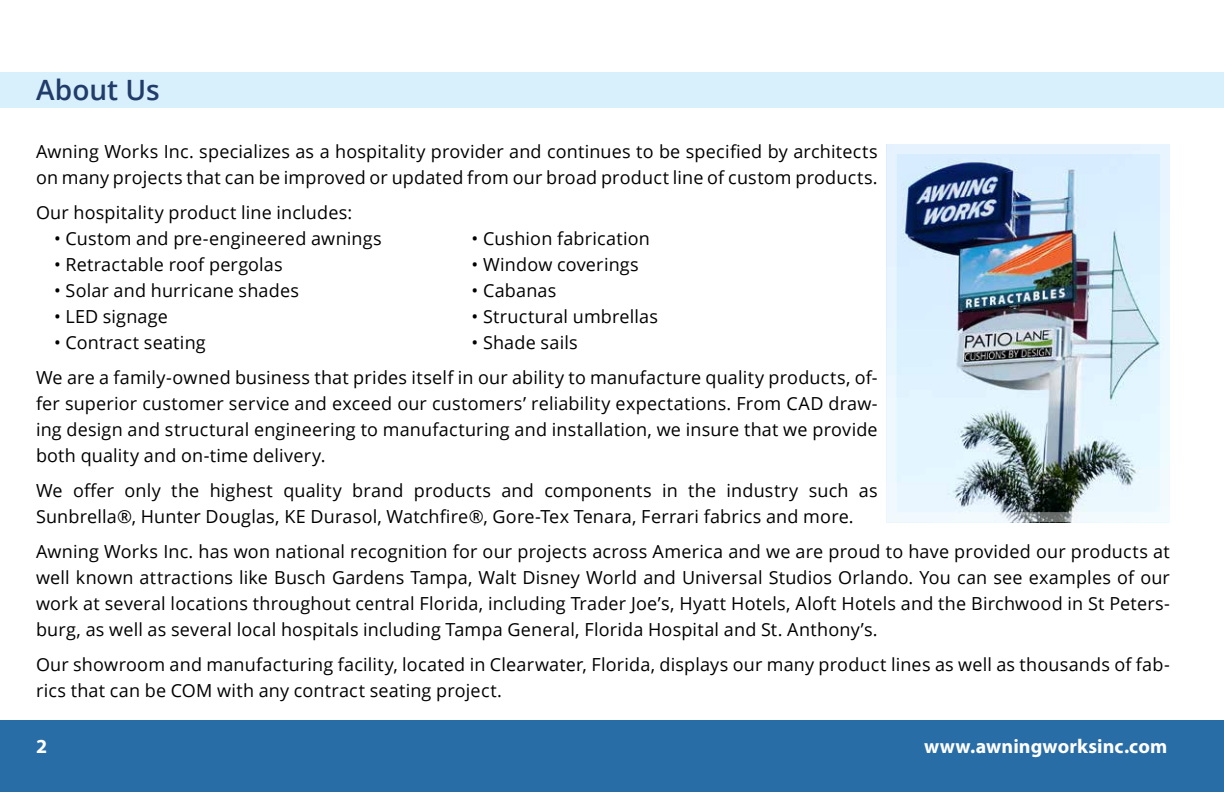
<style>
.page{position:relative;width:1224px;height:792px;background:#fff}
.page>*{position:absolute;margin:0;border:0;box-sizing:border-box;transform-origin:0 0}
.t1{font:600 28px "Open Sans";color:#203c6a}
.t2{font:700 20px "Myriad Pro";letter-spacing:.005em;color:#fff}
.t3{font:18px/26px "Open Sans";letter-spacing:.01em;color:#000}
</style>
<div class="page">
<div style="left:0;top:720px;width:1224px;height:72px;background:#286da6"></div>
<div style="left:0;top:72px;width:1224px;height:36px;background:#d8effc"></div>
<img style="left:898px;top:155px;width:261px;height:356px">
<div style="left:887px;top:144px;width:283px;height:378px;border:10px solid #fff"></div>
<h1 class="t1" style="left:36px;top:71px;width:125px">About Us</h1>
<p class="t3" style="left:36px;top:138px;width:843px">Awning Works Inc. specializes as a hospitality provider and continues to be specified by architects on many projects that can be improved or updated from our broad product line of custom products.</p>
<p class="t3" style="left:36px;top:199px;width:318px">Our hospitality product line includes:</p>
<p class="t3" style="left:54px;top:225px;width:329px">• Custom and pre-engineered awnings</p>
<p class="t3" style="left:54px;top:251px;width:230px">• Retractable roof pergolas</p>
<p class="t3" style="left:54px;top:277px;width:246px">• Solar and hurricane shades</p>
<p class="t3" style="left:54px;top:303px;width:115px">• LED signage</p>
<p class="t3" style="left:36px;top:324px;width:843px;line-height:35px;text-indent:18px">• Contract seating<br>We are a family-owned business that prides itself in our ability to manufacture quality products, of-</p>
<p class="t3" style="left:36px;top:390px;width:843px;text-align:justify">fer superior customer service and exceed our customers’ reliability expectations. From CAD draw&shy;ing design and structural engineering to manufacturing and installation, we insure that we provide both quality and on-time delivery.</p>
<p class="t3" style="left:36px;top:477px;width:843px">We offer only the highest quality brand products and components in the industry such as<br>Sunbrella®, Hunter Douglas, KE Durasol, Watchfire®, Gore-Tex Tenara, Ferrari fabrics and more.</p>
<p class="t3" style="left:36px;top:538px;width:1135px;text-align:justify">Awning Works Inc. has won national recognition for our projects across America and we are proud to have provided our products at well known attractions like Busch Gardens Tampa, Walt Disney World and Universal Studios Orlando. You can see examples of our work at several locations throughout central Florida, including Trader Joe’s, Hyatt Hotels, Aloft Hotels and the Birchwood in St Peters&shy;burg, as well as several local hospitals including Tampa General, Florida Hospital and St. Anthony’s.</p>
<p class="t3" style="left:36px;top:651px;width:1135px">Our showroom and manufacturing facility, located in Clearwater, Florida, displays our many product lines as well as thousands of fab&shy;rics that can be COM with any contract seating project.</p>
<p class="t3" style="left:472px;top:225px;width:180px">• Cushion fabrication</p>
<p class="t3" style="left:472px;top:251px;width:169px">• Window coverings</p>
<p class="t3" style="left:472px;top:277px;width:86px">• Cabanas</p>
<p class="t3" style="left:472px;top:303px;width:188px">• Structural umbrellas</p>
<p class="t3" style="left:472px;top:329px;width:108px">• Shade sails</p>
<p class="t2" style="left:36px;top:733px;width:13px">2</p>
<p class="t2" style="left:924px;top:733px;width:245px">www.awningworksinc.com</p>
</div>
